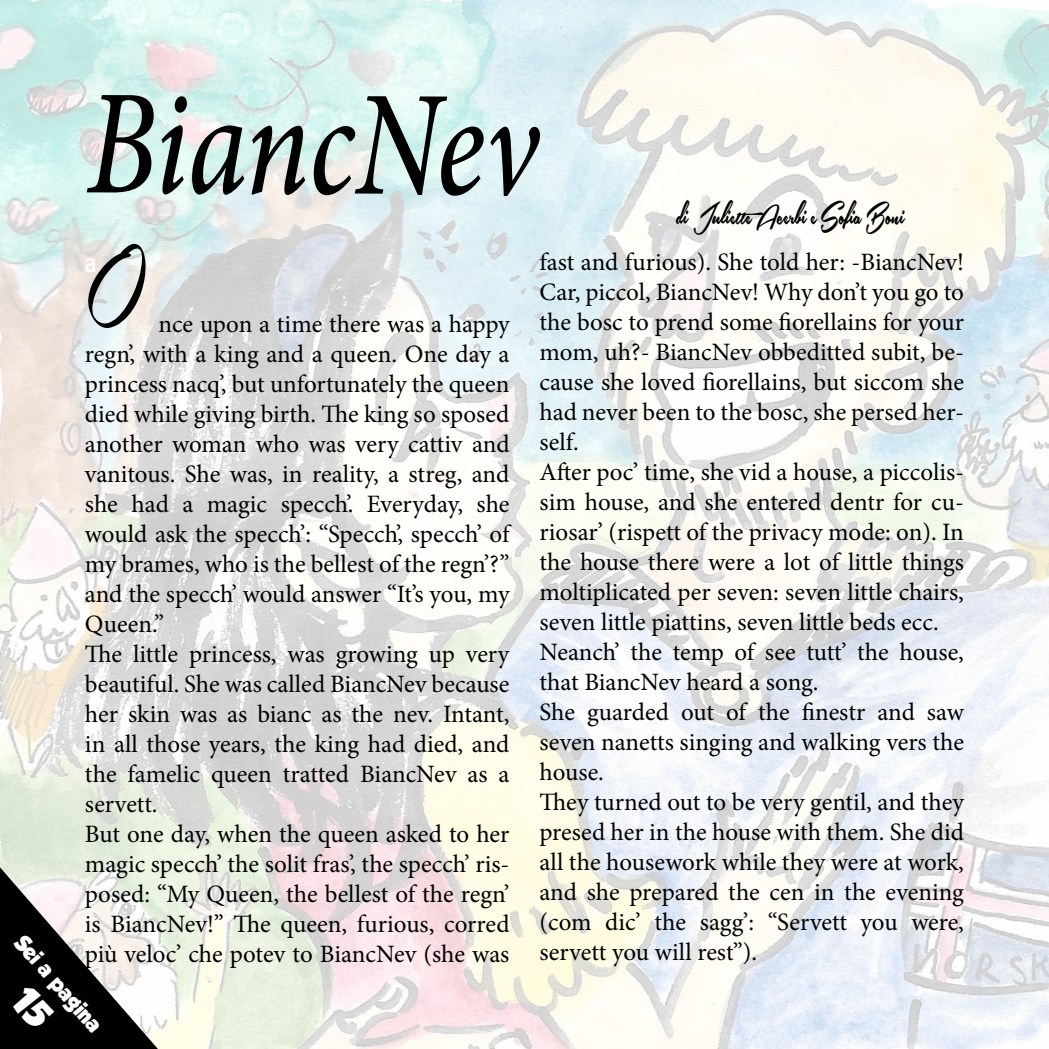
<style>
.page{position:relative;width:1049px;height:1049px;background:#fff}
.page>*{position:absolute;margin:0;border:0;box-sizing:border-box;transform-origin:0 0}
.t1{font:italic 500 150px "Minion Pro";letter-spacing:-.015em;color:#000;scale:.8 1}
.t2{font:120px "Southern Aire Personal Use Only";color:#000;scale:.6 1}
.t3{font:42.5px "Southern Aire Personal Use Only";letter-spacing:-.005em;color:#000;scale:.6 1}
.t4{font:25px/30px "Minion Pro";letter-spacing:-.005em;color:#000}
.t5{font:500 25px "Koz Go Pr 6 N";color:#fff;scale:.9 1}
.t6{font:20px "GROBOLD";color:#fff}
</style>
<div class="page">
<img style="left:0;top:0;width:1049px;height:1049px">
<svg style="left:0;top:867px;width:158px;height:182px"></svg>
<h1 class="t1" style="left:86px;top:42px;width:568px">BiancNev</h1>
<h3 class="t3" style="left:677px;top:193px;width:381px">di Juliette Acerbi e Sofia Boni</h3>
<h2 class="t2" style="left:85px;top:220px;width:103px">O</h2>
<p class="t5" style="left:85px;top:248px;width:15px">a</p>
<p class="t4" style="left:85px;top:309px;width:426px;text-indent:73px">nce upon a time there was a happy regn’, with a king and a queen. One day a princess nacq’, but unfortunately the queen died while giving birth. The king so sposed another woman who was very cattiv and vanitous. She was, in reality, a streg, and she had a magic specch’. Everyday, she would ask the specch’: “Specch’, specch’ of my brames, who is the bellest of the regn’?” and the specch’ would answer “It’s you, my Queen.”<br>The little princess, was growing up very beautiful. She was called BiancNev because her skin was as bianc as the nev. Intant, in all those years, the king had died, and the famelic queen tratted BiancNev as a servett.<br>But one day, when the queen asked to her magic specch’ the solit fras’, the specch’ ris&shy;posed: “My Queen, the bellest of the regn’ is BiancNev!” The queen, furious, corred più veloc’ che potev to BiancNev (she was</p>
<p class="t6" style="left:28px;top:931px;width:122px;rotate:49deg">Sei a pagina</p>
<p class="t4" style="left:539px;top:247px;width:426px">fast and furious). She told her: -BiancNev!<br>Car, piccol, BiancNev! Why don’t you go to the bosc to prend some fiorellains for your mom, uh?- BiancNev obbeditted subit, be&shy;cause she loved fiorellains, but siccom she had never been to the bosc, she persed her&shy;self.<br>After poc’ time, she vid a house, a piccolis&shy;sim house, and she entered dentr for cu&shy;riosar’ (rispett of the privacy mode: on). In the house there were a lot of little things moltiplicated per seven: seven little chairs, seven little piattins, seven little beds ecc.<br>Neanch’ the temp of see tutt’ the house, that BiancNev heard a song.<br>She guarded out of the finestr and saw seven nanetts singing and walking vers the house.<br>They turned out to be very gentil, and they presed her in the house with them. She did all the housework while they were at work, and she prepared the cen in the evening (com dic’ the sagg’: “Servett you were, servett you will rest”).</p>
</div>
